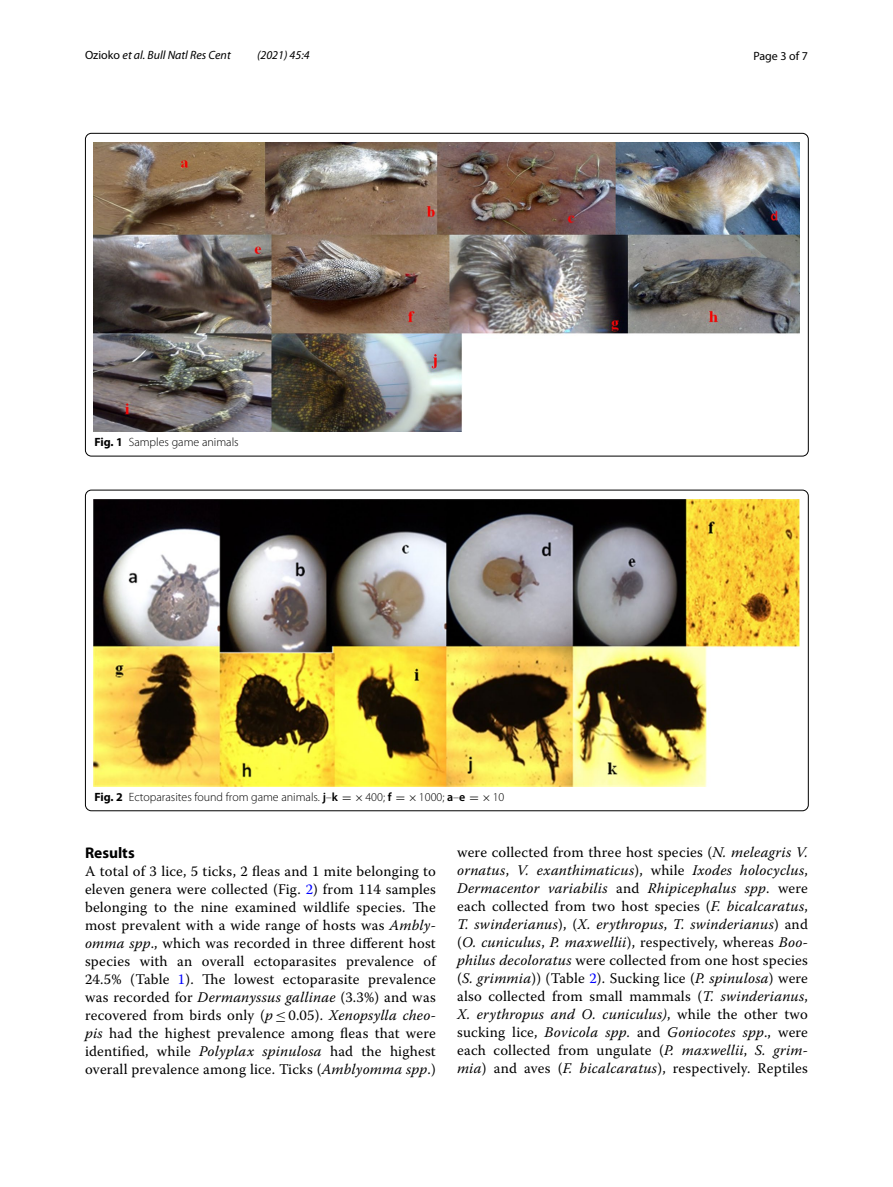
<style>
.page{position:relative;width:893px;height:1187px;background:#fff}
.page>*{position:absolute;margin:0;border:0;box-sizing:border-box;transform-origin:0 0}
.t1{font:700 15.45px "Myriad Pro";color:#000}
.t2{font:italic 14.7px/18px "Warnock Pro";letter-spacing:.015em;color:#000;text-align:justify}
.t3{font:14.7px/18px "Warnock Pro";letter-spacing:.015em;color:#000;text-align:justify}
.t4{font:300 12px "Myriad Pro";color:#000}
.t5{font:italic 12px "Myriad Pro";color:#000}
.t6{font:12px "Myriad Pro";color:#000}
.s1{font-style:normal}
.s2{font-weight:700}
.s3{font-weight:600}
.s4{font-family:"MTSY";font-weight:400}
.s5{color:#00f}
.s6{font-style:italic}
.s7{font-family:"MTSY"}
.s8{font-style:normal;color:#00f}
</style>
<div class="page">
<img style="left:94px;top:142px;width:706px;height:289px">
<img style="left:94px;top:499px;width:706px;height:287px">
<p class="t5" style="left:85px;top:48px;width:147px"><span class="s1">Ozioko</span> et al. Bull Natl Res Cent</p>
<p class="t5" style="left:257px;top:48px;width:54px">(2021) 45:4</p>
<p class="t6" style="left:753px;top:48px;width:56px">Page 3 of 7</p>
<p class="t4" style="left:94px;top:436px;width:146px"><span class="s2">Fig. 1</span> Samples game animals</p>
<p class="t4" style="left:94px;top:790px;width:412px"><span class="s2">Fig. 2</span> Ectoparasites found from game animals. <span class="s3">j</span>–<span class="s3">k</span> <span class="s4">= ×</span>400; <span class="s3">f</span> <span class="s4">= ×</span>1000; <span class="s3">a</span>–<span class="s3">e</span> <span class="s4">= ×</span>10</p>
<p class="t1" style="left:85px;top:842px;width:51px">Results</p>
<p class="t3" style="left:85px;top:861px;width:352px">A total of 3 lice, 5 ticks, 2 fleas and 1 mite belonging to eleven genera were collected (Fig. <span class="s5">2</span>) from 114 samples belonging to the nine examined wildlife species. The most prevalent with a wide range of hosts was <span class="s6">Ambly&shy;omma spp</span>., which was recorded in three different host species with an overall ectoparasites prevalence of 24.5% (Table <span class="s5">1</span>). The lowest ectoparasite prevalence was recorded for <span class="s6">Dermanyssus gallinae</span> (3.3%) and was recovered from birds only (<span class="s6">p</span> <span class="s7">≤</span> 0.05). <span class="s6">Xenopsylla cheo&shy;pis</span> had the highest prevalence among fleas that were identified, while <span class="s6">Polyplax spinulosa</span> had the highest overall prevalence among lice. Ticks (<span class="s6">Amblyomma spp</span>.)</p>
<p class="t2" style="left:457px;top:843px;width:352px"><span class="s1">were collected from three host species (</span>N. meleagris V. ornatus<span class="s1">,</span> V. exanthimaticus<span class="s1">), while</span> Ixodes holocyclus<span class="s1">, </span>Dermacentor variabilis <span class="s1">and</span> Rhipicephalus spp<span class="s1">. were each collected from two host species (</span>F. bicalcaratus<span class="s1">, </span>T. swinderianus<span class="s1">), (</span>X. erythropus<span class="s1">,</span> T. swinderianus<span class="s1">) and (</span>O. cuniculus<span class="s1">,</span> P. maxwellii<span class="s1">), respectively, whereas</span> Boo&shy;philus decoloratus <span class="s1">were collected from one host species (</span>S. grimmia<span class="s1">)) (Table</span> <span class="s8">2</span><span class="s1">). Sucking lice (</span>P. spinulosa<span class="s1">) were also collected from small mammals (</span>T. swinderianus<span class="s1">, </span>X. erythropus and O. cuniculus)<span class="s1">, while the other two sucking lice,</span> Bovicola spp<span class="s1">. and</span> Goniocotes spp<span class="s1">., were each collected from ungulate (</span>P. maxwellii<span class="s1">,</span> S. grim&shy;mia<span class="s1">) and aves (</span>F. bicalcaratus<span class="s1">), respectively. Reptiles</span></p>
</div>
